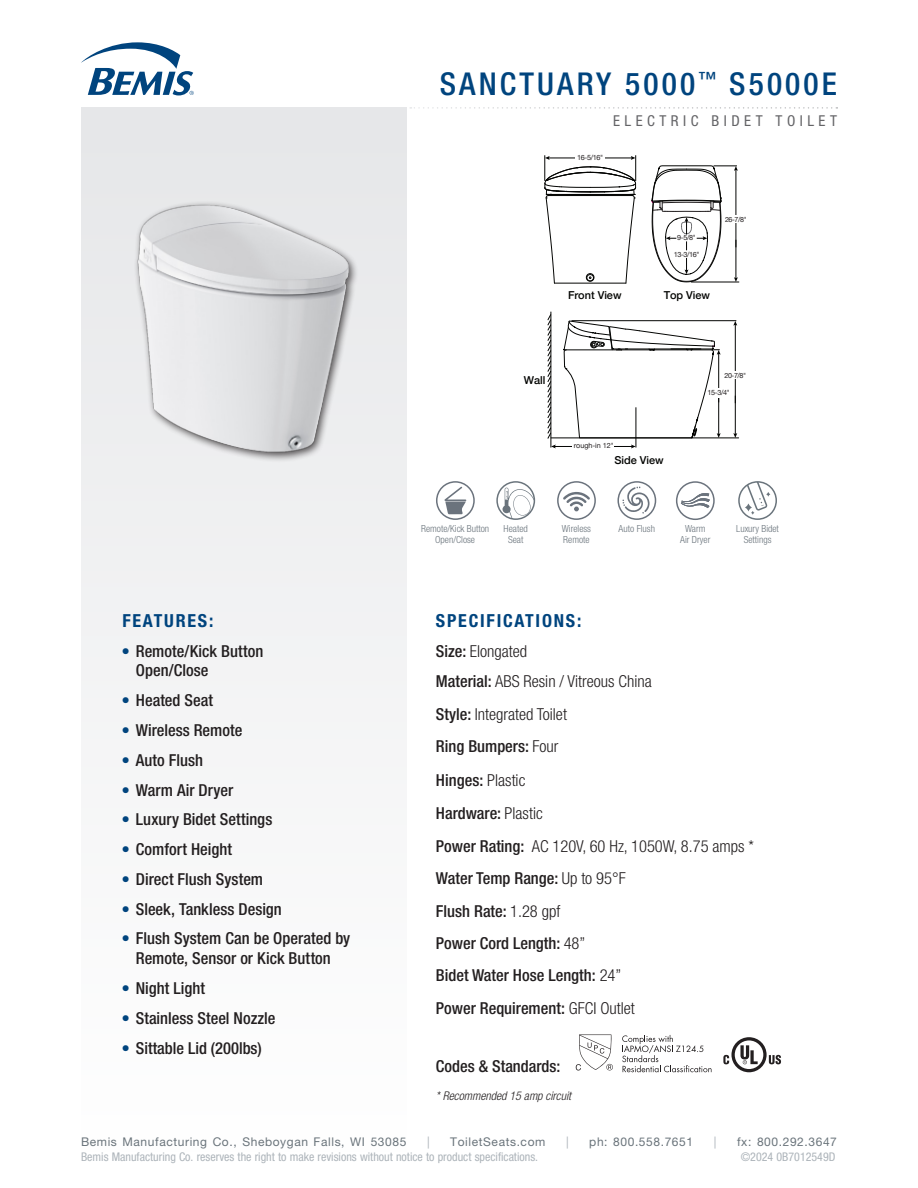
<style>
.page{position:relative;width:918px;height:1188px;background:#fff}
.page>*{position:absolute;margin:0;border:0;box-sizing:border-box;transform-origin:0 0}
.t1{font:500 condensed 31.5px "Helvetica Neue LT Std";letter-spacing:.1em;color:#00447e}
.Bullets{font:700 condensed 18px "Helvetica Neue LT Std";letter-spacing:.1em;color:#00447e}
.Bullets-2{font:500 condensed 16.5px/19.8px "Helvetica Neue LT Std";color:#231f20}
.t2{font:300 condensed 16.5px "Helvetica Neue LT Std";color:#231f20}
.t3{font:condensed 15px "Helvetica Neue LT Std";letter-spacing:.3em;color:#636366}
.t4{font:condensed 12px "Helvetica Neue LT Std";color:#adb4ba}
.t5{font:12px "Helvetica Neue LT Std";letter-spacing:.05em;color:#6a747b}
.t6{font:italic 300 condensed 12px "Helvetica Neue LT Std";color:#231f20}
.t7{font:12px "Helvetica Neue LT Std";color:#adb4ba}
.t8{font:500 10.95px "Helvetica Neue";letter-spacing:-.005em;color:#040503}
.Features{font:300 condensed 9.75px/10.5px "Helvetica Neue LT Std";color:#6a747c;text-align:center}
.t9{font:7.2px "Helvetica Neue";letter-spacing:-.05em;color:#231f20}
.t10{font:7.2px "Helvetica Neue";color:#231f20}
.s1{font-weight:500}
.s2{font-weight:300}
</style>
<div class="page">
<div style="left:81px;top:107px;width:326px;height:1045px;background:linear-gradient(to bottom,#e5e6e8,#fefefe)"></div>
<svg style="left:81px;top:42px;width:113px;height:53px"></svg>
<svg style="left:410px;top:107px;width:427px;height:2px"></svg>
<img style="left:106px;top:190px;width:277px;height:287px">
<svg style="left:544px;top:155px;width:196px;height:294px"></svg>
<svg style="left:622px;top:1035px;width:90px;height:37px"></svg>
<svg style="left:576px;top:1035px;width:37px;height:36px"></svg>
<svg style="left:723px;top:1037px;width:58px;height:35px"></svg>
<div style="left:738px;top:481px;width:39px;height:39px;border:2px solid #6a747c;border-radius:50%"></div>
<svg style="left:747px;top:482px;width:23px;height:33px"></svg>
<div style="left:496px;top:481px;width:39px;height:39px;border:2px solid #6a747c;border-radius:50%"></div>
<svg style="left:503px;top:487px;width:31px;height:32px"></svg>
<div style="left:436px;top:481px;width:39px;height:39px;border:2px solid #6b737d;border-radius:50%"></div>
<svg style="left:444px;top:487px;width:22px;height:27px"></svg>
<div style="left:557px;top:481px;width:39px;height:39px;border:2px solid #6b737d;border-radius:50%"></div>
<svg style="left:563px;top:492px;width:27px;height:19px"></svg>
<div style="left:617px;top:481px;width:39px;height:39px;border:2px solid #6b737d;border-radius:50%"></div>
<svg style="left:622px;top:486px;width:28px;height:28px"></svg>
<div style="left:676px;top:481px;width:39px;height:39px;border:2px solid #6b737d;border-radius:50%"></div>
<svg style="left:681px;top:493px;width:29px;height:15px"></svg>
<p class="t1" style="left:440px;top:65px;width:399px">SANCTUARY 5000<sup>™</sup> S5000E</p>
<p class="t9" style="left:577px;top:153px;width:27px">16-5/16"</p>
<p class="t3" style="left:613px;top:112px;width:225px">ELECTRIC BIDET TOILET</p>
<p class="t9" style="left:677px;top:233px;width:20px">9-5/8"</p>
<p class="t9" style="left:674px;top:249px;width:27px">13-3/16"</p>
<p class="t9" style="left:725px;top:214px;width:23px">26-7/8"</p>
<p class="t8" style="left:568px;top:286px;width:55px">Front View</p>
<p class="t8" style="left:664px;top:286px;width:48px">Top View</p>
<p class="t8" style="left:524px;top:371px;width:23px">Wall</p>
<p class="t10" style="left:574px;top:440px;width:42px">rough-in 12"</p>
<p class="t8" style="left:615px;top:451px;width:51px">Side View</p>
<p class="t9" style="left:724px;top:370px;width:23px">20-7/8"</p>
<p class="t9" style="left:708px;top:387px;width:24px">15-3/4"</p>
<p class="Bullets" style="left:122px;top:609px;width:93px">FEATURES:</p>
<p class="Bullets-2" style="left:136px;top:641px;width:129px;text-indent:-14px"><sup>●</sup> Remote/Kick Button<br>Open/Close</p>
<p class="Bullets-2" style="left:122px;top:690px;width:92px"><sup>●</sup> Heated Seat</p>
<p class="Bullets-2" style="left:122px;top:720px;width:122px"><sup>●</sup> Wireless Remote</p>
<p class="Bullets-2" style="left:122px;top:750px;width:82px"><sup>●</sup> Auto Flush</p>
<p class="Bullets-2" style="left:122px;top:780px;width:112px"><sup>●</sup> Warm Air Dryer</p>
<p class="Bullets-2" style="left:122px;top:809px;width:152px"><sup>●</sup> Luxury Bidet Settings</p>
<p class="Bullets-2" style="left:122px;top:839px;width:111px"><sup>●</sup> Comfort Height</p>
<p class="Bullets-2" style="left:122px;top:869px;width:142px"><sup>●</sup> Direct Flush System</p>
<p class="Bullets-2" style="left:122px;top:899px;width:161px"><sup>●</sup> Sleek, Tankless Design</p>
<p class="Bullets-2" style="left:122px;top:929px;width:229px;text-align:center"><sup>●</sup> Flush System Can be Operated by<br>Remote, Sensor or Kick Button</p>
<p class="Bullets-2" style="left:122px;top:978px;width:84px"><sup>●</sup> Night Light</p>
<p class="Bullets-2" style="left:122px;top:1008px;width:155px"><sup>●</sup> Stainless Steel Nozzle</p>
<p class="Bullets-2" style="left:122px;top:1038px;width:141px"><sup>●</sup> Sittable Lid (200lbs)</p>
<p class="Features" style="left:421px;top:523px;width:70px">Remote/Kick Button</p>
<p class="Features" style="left:619px;top:523px;width:38px">Auto Flush</p>
<p class="Features" style="left:435px;top:534px;width:41px">Open/Close</p>
<p class="Features" style="left:562px;top:523px;width:31px;text-align:left">Wireless<br>Remote</p>
<p class="Features" style="left:680px;top:524px;width:32px">Warm<br>Air Dryer</p>
<p class="Features" style="left:504px;top:523px;width:26px">Heated<br>Seat</p>
<p class="Features" style="left:736px;top:523px;width:44px">Luxury Bidet<br>Settings</p>
<p class="Bullets" style="left:436px;top:609px;width:147px">SPECIFICATIONS:</p>
<p class="t2" style="left:436px;top:641px;width:93px"><span class="s1">Size:</span> Elongated</p>
<p class="t2" style="left:436px;top:672px;width:217px"><span class="s1">Material:</span> ABS Resin / Vitreous China</p>
<p class="t2" style="left:436px;top:704px;width:132px"><span class="s1">Style:</span> Integrated Toilet</p>
<p class="Bullets-2" style="left:436px;top:736px;width:124px">Ring Bumpers: <span class="s2">Four</span></p>
<p class="Bullets-2" style="left:436px;top:770px;width:91px">Hinges: <span class="s2">Plastic</span></p>
<p class="Bullets-2" style="left:436px;top:804px;width:108px">Hardware: <span class="s2">Plastic</span></p>
<p class="t2" style="left:436px;top:837px;width:320px"><span class="s1">Power Rating:</span> AC 120V, 60 Hz, 1050W, 8.75 amps *</p>
<p class="Bullets-2" style="left:436px;top:868px;width:191px">Water Temp Range: <span class="s2">Up to 95°F</span></p>
<p class="Bullets-2" style="left:436px;top:901px;width:126px">Flush Rate: <span class="s2">1.28 gpf</span></p>
<p class="Bullets-2" style="left:436px;top:933px;width:151px">Power Cord Length: <span class="s2">48”</span></p>
<p class="Bullets-2" style="left:436px;top:966px;width:187px">Bidet Water Hose Length: <span class="s2">24”</span></p>
<p class="Bullets-2" style="left:436px;top:998px;width:200px">Power Requirement: <span class="s2">GFCI Outlet</span></p>
<p class="Bullets-2" style="left:436px;top:1056px;width:126px">Codes &amp; Standards:</p>
<p class="t6" style="left:436px;top:1089px;width:137px">* Recommended 15 amp circuit</p>
<p class="t5" style="left:81px;top:1134px;width:327px">Bemis Manufacturing Co., Sheboygan Falls, WI 53085</p>
<p class="t7" style="left:427px;top:1134px;width:4px">|</p>
<p class="t5" style="left:450px;top:1134px;width:97px">ToiletSeats.com</p>
<p class="t7" style="left:566px;top:1134px;width:4px">|</p>
<p class="t5" style="left:589px;top:1134px;width:105px">ph: 800.558.7651</p>
<p class="t7" style="left:714px;top:1134px;width:4px">|</p>
<p class="t5" style="left:737px;top:1134px;width:101px">fx: 800.292.3647</p>
<p class="t4" style="left:81px;top:1149px;width:459px">Bemis Manufacturing Co. reserves the right to make revisions without notice to product specifications.</p>
<p class="t4" style="left:741px;top:1149px;width:96px">©2024 0B7012549D</p>
</div>
